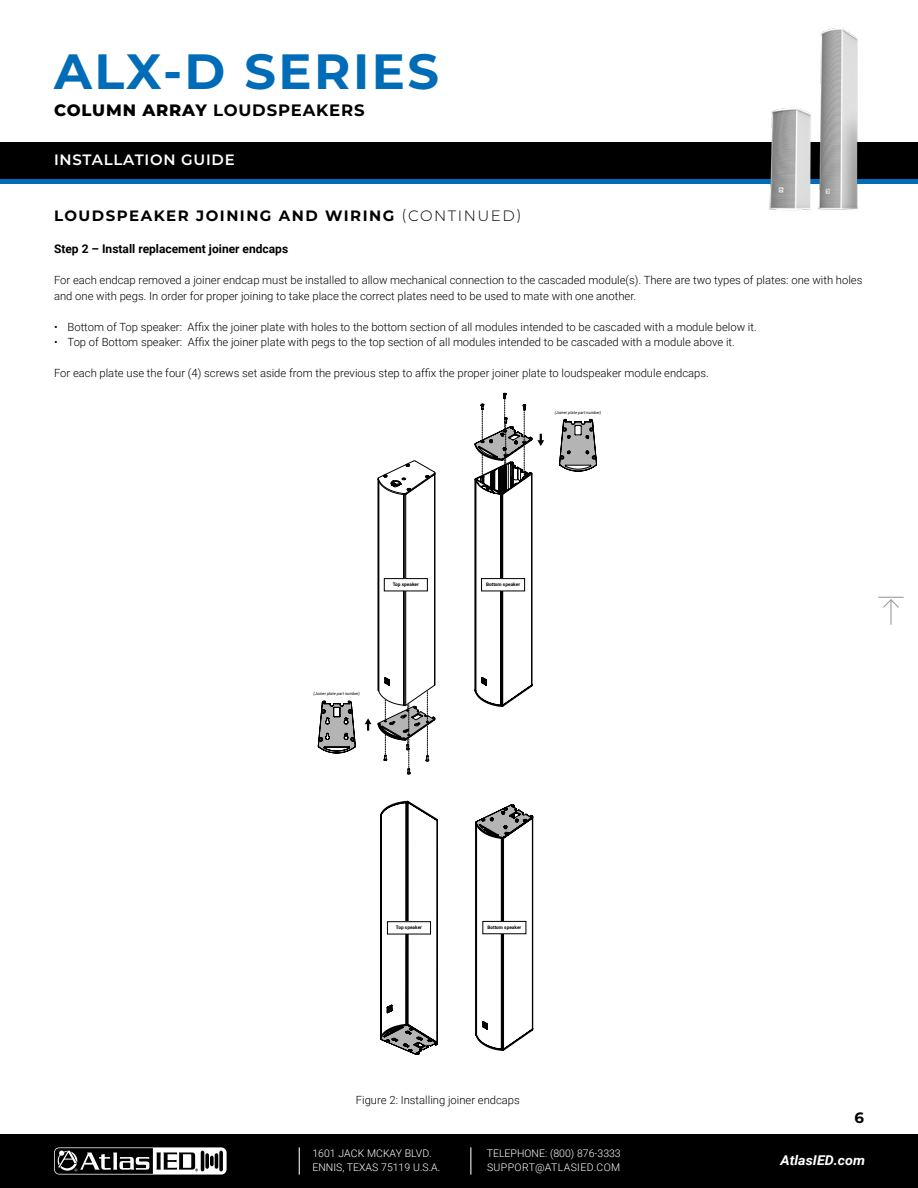
<style>
.page{position:relative;width:918px;height:1188px;background:#fff}
.page>*{position:absolute;margin:0;border:0;box-sizing:border-box;transform-origin:0 0}
.t1{font:700 49.5px "Montserrat";letter-spacing:.05em;color:#006cb7}
.t2{font:700 16.5px "Montserrat";letter-spacing:.05em;color:#000}
.t3{font:700 15px "Montserrat";letter-spacing:.1em;color:#000}
.t4{font:600 15px "Montserrat";letter-spacing:.05em;color:#fff}
.t5{font:italic 700 13.5px "Roboto";color:#fff;scale:1.05 1}
.t6{font:700 12px "Roboto";color:#000}
.t7{font:300 11.25px/15.8px "Roboto";color:#000}
.t8{font:300 10.5px/13.5px "Roboto";color:#fff}
.t9{font:700 4.8px "Roboto";color:#010101}
.t10{font:italic 4.05px "Roboto";color:#010101}
.s1{font-weight:800}
.s2{font-weight:300}
</style>
<div class="page">
<div style="left:0;top:1134px;width:918px;height:54px;background:#000"></div>
<svg style="left:54px;top:1147px;width:173px;height:28px"></svg>
<svg style="left:299px;top:1147px;width:1px;height:28px"></svg>
<svg style="left:470px;top:1147px;width:1px;height:28px"></svg>
<div style="left:0;top:142px;width:918px;height:5px;background:#000"></div>
<div style="left:0;top:178px;width:918px;height:6px;background:#006cb7"></div>
<div style="left:0;top:143px;width:918px;height:36px;background:#000"></div>
<img style="left:769px;top:28px;width:89px;height:183px">
<hr style="left:890px;top:600px;width:2px;height:24px;background:#999">
<svg style="left:879px;top:597px;width:24px;height:12px"></svg>
<svg style="left:365px;top:718px;width:7px;height:13px"></svg>
<hr style="left:404px;top:495px;width:1px;height:210px;background:#010101">
<hr style="left:434px;top:474px;width:1px;height:211px;background:#010101">
<hr style="left:405px;top:494px;width:1px;height:211px;background:#010101">
<hr style="left:403px;top:495px;width:1px;height:210px;background:#010101">
<hr style="left:435px;top:474px;width:1px;height:211px;background:#010101">
<hr style="left:378px;top:479px;width:1px;height:211px;background:#010101">
<svg style="left:378px;top:461px;width:58px;height:34px"></svg>
<svg style="left:378px;top:677px;width:58px;height:97px"></svg>
<div style="left:384px;top:579px;width:43px;height:12px;background:#fff"></div>
<div style="left:384px;top:578px;width:44px;height:13px;border:1px solid #010101"></div>
<svg style="left:475px;top:393px;width:69px;height:314px"></svg>
<div style="left:482px;top:579px;width:43px;height:12px;background:#fff"></div>
<div style="left:481px;top:578px;width:44px;height:13px;border:1px solid #010101"></div>
<svg style="left:318px;top:701px;width:37px;height:52px"></svg>
<svg style="left:559px;top:419px;width:38px;height:52px"></svg>
<svg style="left:380px;top:801px;width:58px;height:254px"></svg>
<div style="left:387px;top:922px;width:44px;height:12px;background:#fff"></div>
<svg style="left:476px;top:804px;width:57px;height:247px"></svg>
<div style="left:483px;top:921px;width:43px;height:13px;background:#fff"></div>
<div style="left:483px;top:921px;width:43px;height:13px;border:1px solid #010101"></div>
<h1 class="t1" style="left:54px;top:35px;width:387px">ALX-D SERIES</h1>
<h2 class="t2" style="left:54px;top:98px;width:312px"><span class="s1">COLUMN ARRAY</span> LOUDSPEAKERS</h2>
<h3 class="t4" style="left:54px;top:149px;width:182px">INSTALLATION GUIDE</h3>
<h3 class="t3" style="left:54px;top:204px;width:469px">LOUDSPEAKER JOINING AND WIRING <span class="s2">(CONTINUED)</span></h3>
<p class="t6" style="left:54px;top:241px;width:236px">Step 2 – Install replacement joiner endcaps</p>
<p class="t7" style="left:54px;top:272px;width:810px">For each endcap removed a joiner endcap must be installed to allow mechanical connection to the cascaded module(s). There are two types of plates: one with holes and one with pegs. In order for proper joining to take place the correct plates need to be used to mate with one another.</p>
<p class="t7" style="left:54px;top:318px;width:704px">• Bottom of Top speaker: Affix the joiner plate with holes to the bottom section of all modules intended to be cascaded with a module below it.</p>
<p class="t7" style="left:54px;top:334px;width:682px">• Top of Bottom speaker: Affix the joiner plate with pegs to the top section of all modules intended to be cascaded with a module above it.</p>
<p class="t7" style="left:54px;top:365px;width:656px">For each plate use the four (4) screws set aside from the previous step to affix the proper joiner plate to loudspeaker module endcaps.</p>
<p class="t10" style="left:555px;top:409px;width:48px">(Joiner plate part number)</p>
<p class="t9" style="left:393px;top:581px;width:28px">Top speaker</p>
<p class="t9" style="left:486px;top:581px;width:35px">Bottom speaker</p>
<p class="t10" style="left:314px;top:691px;width:48px">(Joiner plate part number)</p>
<p class="t9" style="left:396px;top:924px;width:28px">Top speaker</p>
<p class="t9" style="left:487px;top:924px;width:35px">Bottom speaker</p>
<p class="t7" style="left:356px;top:1092px;width:166px">Figure 2: Installing joiner endcaps</p>
<p class="t8" style="left:312px;top:1147px;width:129px">1601 JACK MCKAY BLVD.<br>ENNIS, TEXAS 75119 U.S.A.</p>
<p class="t8" style="left:487px;top:1147px;width:135px">TELEPHONE: (800) 876-3333<br>SUPPORT@ATLASIED.COM</p>
<h3 class="t3" style="left:854px;top:1106px;width:11px">6</h3>
<p class="t5" style="left:781px;top:1151px;width:82px">AtlasIED.com</p>
</div>
